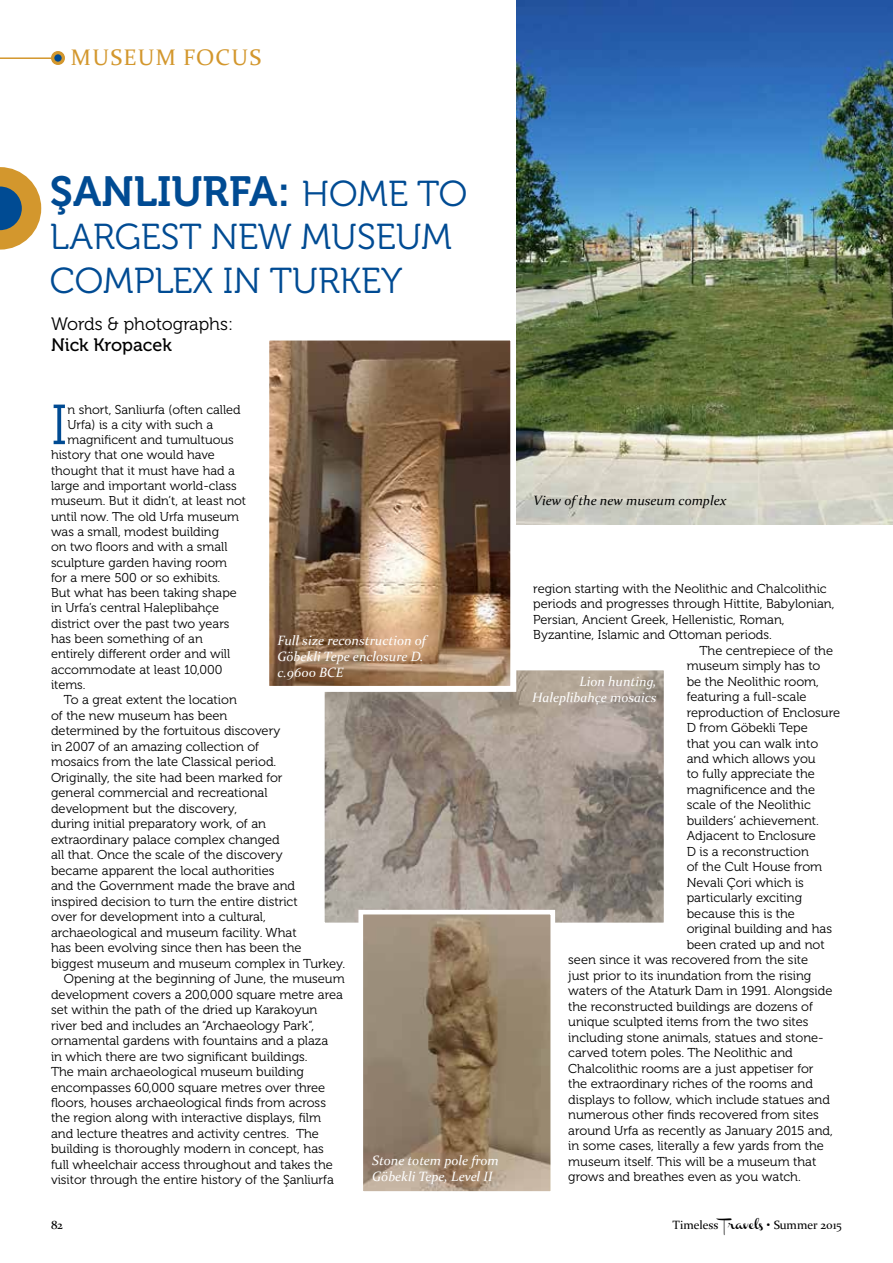
<style>
.page{position:relative;width:893px;height:1263px;background:#fff}
.page>*{position:absolute;margin:0;border:0;box-sizing:border-box;transform-origin:0 0}
.t1{font:56.25px "Museo 300";color:#004b93}
.t2{font:42px "Museo 700";color:#004b93}
.t3{font:36px/43.2px "Museo 300";color:#004b93}
.t4{font:22.5px "Constantia";letter-spacing:.06em;color:#d3972d}
.t5{font:18px "Museo 300";color:#000}
.t6{font:18px "Museo 500";color:#000}
.t7{font:italic 13.5px/16.2px "Constantia";color:#fff}
.t8{font:italic 13.5px "Constantia";color:#000}
.t9{font:12.9px "Museo 300";color:#000}
.t10{font:12.75px "Museo 300";color:#000}
.t11{font:12px "Constantia";color:#000}
.s1{font-family:"Museo 300";font-size:36px}
.s2{font-family:"Channel";font-size:9px}
</style>
<div class="page">
<img style="left:326px;top:671px;width:337px;height:251px">
<div style="left:319px;top:664px;width:351px;height:265px;border:6px solid #fff"></div>
<img style="left:270px;top:341px;width:239px;height:344px">
<div style="left:263px;top:334px;width:253px;height:358px;border:6px solid #fff"></div>
<img style="left:364px;top:916px;width:185px;height:274px">
<div style="left:358px;top:910px;width:197px;height:286px;border:5px solid #fff"></div>
<svg style="left:0;top:167px;width:41px;height:83px"></svg>
<img style="left:516px;top:0;width:377px;height:524px">
<div style="left:53px;top:53px;width:10px;height:10px;background:#004b93;border-radius:50%"></div>
<div style="left:51px;top:51px;width:14px;height:14px;border:3px solid #d3972d;border-radius:50%"></div>
<hr style="left:0;top:57px;width:53px;height:2px;background:#d3972d">
<h3 class="t4" style="left:71px;top:42px;width:192px">MUSEUM FOCUS</h3>
<h2 class="t2" style="left:50px;top:168px;width:419px">ŞANLIURFA: <span class="s1">HOME TO</span></h2>
<h3 class="t3" style="left:50px;top:216px;width:403px">LARGEST NEW MUSEUM<br>COMPLEX IN TURKEY</h3>
<h3 class="t5" style="left:51px;top:314px;width:184px">Words &amp; photographs:</h3>
<h3 class="t6" style="left:51px;top:335px;width:122px">Nick Kropacek</h3>
<h1 class="t1" style="left:51px;top:394px;width:18px">I</h1>
<p class="t10" style="left:68px;top:402px;width:175px">n short, Sanliurfa (often called</p>
<p class="t10" style="left:68px;top:418px;width:147px">Urfa) is a city with such a</p>
<p class="t10" style="left:68px;top:433px;width:168px">magnificent and tumultuous</p>
<p class="t10" style="left:51px;top:448px;width:165px">history that one would have</p>
<p class="t10" style="left:51px;top:463px;width:185px">thought that it must have had a</p>
<p class="t10" style="left:51px;top:479px;width:187px">large and important world-class</p>
<p class="t10" style="left:51px;top:494px;width:197px">museum. But it didn’t, at least not</p>
<p class="t10" style="left:51px;top:509px;width:190px">until now. The old Urfa museum</p>
<p class="t10" style="left:51px;top:525px;width:170px">was a small, modest building</p>
<p class="t10" style="left:51px;top:540px;width:178px">on two floors and with a small</p>
<p class="t10" style="left:51px;top:555px;width:178px">sculpture garden having room</p>
<p class="t10" style="left:51px;top:571px;width:171px">for a mere 500 or so exhibits.</p>
<p class="t10" style="left:51px;top:586px;width:187px">But what has been taking shape</p>
<p class="t10" style="left:51px;top:601px;width:170px">in Urfa’s central Haleplibahçe</p>
<p class="t10" style="left:51px;top:616px;width:180px">district over the past two years</p>
<p class="t10" style="left:51px;top:632px;width:153px">has been something of an</p>
<p class="t10" style="left:51px;top:647px;width:181px">entirely different order and will</p>
<p class="t10" style="left:51px;top:662px;width:173px">accommodate at least 10,000</p>
<p class="t10" style="left:51px;top:678px;width:36px">items.</p>
<p class="t9" style="left:64px;top:693px;width:175px">To a great extent the location</p>
<p class="t9" style="left:51px;top:708px;width:178px">of the new museum has been</p>
<p class="t9" style="left:51px;top:724px;width:231px">determined by the fortuitous discovery</p>
<p class="t9" style="left:51px;top:739px;width:210px">in 2007 of an amazing collection of</p>
<p class="t9" style="left:51px;top:755px;width:227px">mosaics from the late Classical period.</p>
<p class="t9" style="left:51px;top:770px;width:233px">Originally, the site had been marked for</p>
<p class="t9" style="left:51px;top:786px;width:218px">general commercial and recreational</p>
<p class="t9" style="left:51px;top:801px;width:188px">development but the discovery,</p>
<p class="t9" style="left:51px;top:817px;width:217px">during initial preparatory work, of an</p>
<p class="t9" style="left:51px;top:832px;width:230px">extraordinary palace complex changed</p>
<p class="t9" style="left:51px;top:848px;width:233px">all that. Once the scale of the discovery</p>
<p class="t9" style="left:51px;top:863px;width:225px">became apparent the local authorities</p>
<p class="t9" style="left:51px;top:879px;width:246px">and the Government made the brave and</p>
<p class="t9" style="left:51px;top:894px;width:248px">inspired decision to turn the entire district</p>
<p class="t9" style="left:51px;top:910px;width:216px">over for development into a cultural,</p>
<p class="t9" style="left:51px;top:925px;width:247px">archaeological and museum facility. What</p>
<p class="t9" style="left:51px;top:941px;width:252px">has been evolving since then has been the</p>
<p class="t9" style="left:51px;top:956px;width:296px">biggest museum and museum complex in Turkey.</p>
<p class="t9" style="left:64px;top:972px;width:282px">Opening at the beginning of June, the museum</p>
<p class="t9" style="left:51px;top:987px;width:293px">development covers a 200,000 square metre area</p>
<p class="t9" style="left:51px;top:1003px;width:268px">set within the path of the dried up Karakoyun</p>
<p class="t9" style="left:51px;top:1018px;width:265px">river bed and includes an “Archaeology Park”,</p>
<p class="t9" style="left:51px;top:1034px;width:279px">ornamental gardens with fountains and a plaza</p>
<p class="t9" style="left:51px;top:1049px;width:258px">in which there are two significant buildings.</p>
<p class="t9" style="left:51px;top:1065px;width:255px">The main archaeological museum building</p>
<p class="t9" style="left:51px;top:1080px;width:276px">encompasses 60,000 square metres over three</p>
<p class="t9" style="left:51px;top:1095px;width:276px">floors, houses archaeological finds from across</p>
<p class="t9" style="left:51px;top:1111px;width:272px">the region along with interactive displays, film</p>
<p class="t9" style="left:51px;top:1126px;width:269px">and lecture theatres and activity centres. The</p>
<p class="t9" style="left:51px;top:1142px;width:274px">building is thoroughly modern in concept, has</p>
<p class="t9" style="left:51px;top:1157px;width:283px">full wheelchair access throughout and takes the</p>
<p class="t9" style="left:51px;top:1173px;width:284px">visitor through the entire history of the Şanliurfa</p>
<p class="t7" style="left:277px;top:632px;width:150px">Full size reconstruction of<br>Göbekli Tepe enclosure D. c.9600 BCE</p>
<p class="t7" style="left:372px;top:1152px;width:128px">Stone totem pole from<br>Göbekli Tepe, Level II</p>
<p class="t8" style="left:533px;top:491px;width:195px">View of the new museum complex</p>
<p class="t9" style="left:533px;top:581px;width:295px">region starting with the Neolithic and Chalcolithic</p>
<p class="t9" style="left:533px;top:597px;width:303px">periods and progresses through Hittite, Babylonian,</p>
<p class="t9" style="left:533px;top:612px;width:253px">Persian, Ancient Greek, Hellenistic, Roman,</p>
<p class="t9" style="left:533px;top:628px;width:240px">Byzantine, Islamic and Ottoman periods.</p>
<p class="t9" style="left:699px;top:643px;width:135px">The centrepiece of the</p>
<p class="t9" style="left:687px;top:659px;width:135px">museum simply has to</p>
<p class="t9" style="left:687px;top:674px;width:134px">be the Neolithic room,</p>
<p class="t9" style="left:687px;top:690px;width:121px">featuring a full-scale</p>
<p class="t9" style="left:687px;top:705px;width:155px">reproduction of Enclosure</p>
<p class="t9" style="left:687px;top:721px;width:123px">D from Göbekli Tepe</p>
<p class="t9" style="left:687px;top:736px;width:133px">that you can walk into</p>
<p class="t9" style="left:687px;top:752px;width:130px">and which allows you</p>
<p class="t9" style="left:687px;top:767px;width:130px">to fully appreciate the</p>
<p class="t9" style="left:687px;top:782px;width:130px">magnificence and the</p>
<p class="t9" style="left:687px;top:798px;width:126px">scale of the Neolithic</p>
<p class="t9" style="left:687px;top:813px;width:134px">builders’ achievement.</p>
<p class="t9" style="left:687px;top:829px;width:131px">Adjacent to Enclosure</p>
<p class="t9" style="left:687px;top:844px;width:124px">D is a reconstruction</p>
<p class="t9" style="left:687px;top:860px;width:137px">of the Cult House from</p>
<p class="t9" style="left:687px;top:875px;width:119px">Nevali Çori which is</p>
<p class="t9" style="left:687px;top:891px;width:117px">particularly exciting</p>
<p class="t9" style="left:687px;top:906px;width:110px">because this is the</p>
<p class="t9" style="left:687px;top:922px;width:147px">original building and has</p>
<p class="t9" style="left:687px;top:937px;width:139px">been crated up and not</p>
<p class="t9" style="left:568px;top:953px;width:241px">seen since it was recovered from the site</p>
<p class="t9" style="left:568px;top:968px;width:245px">just prior to its inundation from the rising</p>
<p class="t9" style="left:568px;top:984px;width:266px">waters of the Ataturk Dam in 1991. Alongside</p>
<p class="t9" style="left:568px;top:999px;width:246px">the reconstructed buildings are dozens of</p>
<p class="t9" style="left:568px;top:1015px;width:242px">unique sculpted items from the two sites</p>
<p class="t9" style="left:568px;top:1030px;width:257px">including stone animals, statues and stone-</p>
<p class="t9" style="left:568px;top:1046px;width:226px">carved totem poles. The Neolithic and</p>
<p class="t9" style="left:568px;top:1061px;width:247px">Chalcolithic rooms are a just appetiser for</p>
<p class="t9" style="left:568px;top:1077px;width:246px">the extraordinary riches of the rooms and</p>
<p class="t9" style="left:568px;top:1092px;width:263px">displays to follow, which include statues and</p>
<p class="t9" style="left:568px;top:1108px;width:252px">numerous other finds recovered from sites</p>
<p class="t9" style="left:568px;top:1123px;width:266px">around Urfa as recently as January 2015 and,</p>
<p class="t9" style="left:568px;top:1139px;width:257px">in some cases, literally a few yards from the</p>
<p class="t9" style="left:568px;top:1154px;width:250px">museum itself. This will be a museum that</p>
<p class="t9" style="left:568px;top:1169px;width:234px">grows and breathes even as you watch.</p>
<p class="t7" style="left:532px;top:673px;width:126px;text-align:right">Lion hunting,<br>Haleplibahçe mosaics</p>
<p class="t11" style="left:51px;top:1217px;width:14px">82</p>
<p class="t11" style="left:673px;top:1217px;width:171px">Timeless <span class="s2">Travels</span> • Summer 2015</p>
</div>
